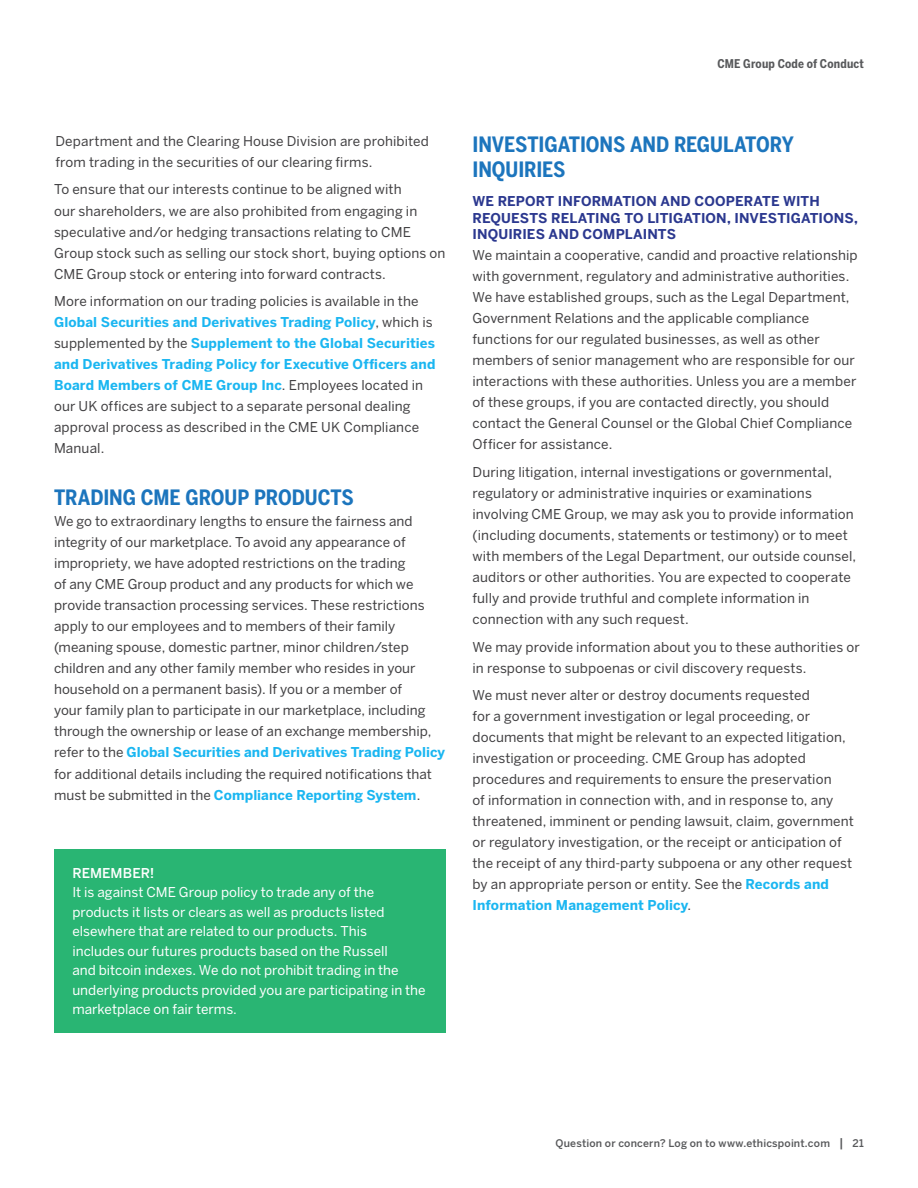
<style>
.page{position:relative;width:918px;height:1188px;background:#fff}
.page>*{position:absolute;margin:0;border:0;box-sizing:border-box;transform-origin:0 0}
.t1{font:700 21px/25.2px "Benton Sans Cond";letter-spacing:-.005em;color:#1c75bd}
.t2{font:13.5px/21px "Benton Sans";letter-spacing:.005em;color:#414042}
.t3{font:13.5px/19.5px "Benton Sans";color:#fff}
.t4{font:700 13.5px/16.2px "Benton Sans";letter-spacing:.005em;color:#2b388f}
.t5{font:500 13.5px "Benton Sans";color:#fff}
.t6{font:700 12px "Benton Sans Cond";letter-spacing:.015em;color:#58595b}
.t7{font:500 10.5px "Benton Sans";letter-spacing:.02em;color:#58595b}
.s1{font-weight:700;color:#1ab6f1}
.s2{font-size:12px}
</style>
<div class="page">
<div style="left:54px;top:849px;width:392px;height:183px;background:#29b573"></div>
<p class="t2" style="left:56px;top:130px;width:375px">Department and the Clearing House Division are prohibited from trading in the securities of our clearing firms.</p>
<p class="t2" style="left:54px;top:179px;width:393px">To ensure that our interests continue to be aligned with<br>our shareholders, we are also prohibited from engaging in speculative and/or hedging transactions relating to CME Group stock such as selling our stock short, buying options on CME Group stock or entering into forward contracts.</p>
<p class="t2" style="left:54px;top:291px;width:383px">More information on our trading policies is available in the <span class="s1">Global Securities and Derivatives Trading Policy</span>, which is supplemented by the <span class="s1">Supplement to the Global Securities and Derivatives Trading Policy for Executive Officers and Board Members of CME Group Inc</span>. Employees located in our UK offices are subject to a separate personal dealing approval process as described in the CME UK Compliance Manual.</p>
<h1 class="t1" style="left:54px;top:485px;width:301px">TRADING CME GROUP PRODUCTS</h1>
<p class="t2" style="left:54px;top:511px;width:393px">We go to extraordinary lengths to ensure the fairness and integrity of our marketplace. To avoid any appearance of impropriety, we have adopted restrictions on the trading<br>of any CME Group product and any products for which we provide transaction processing services. These restrictions apply to our employees and to members of their family (meaning spouse, domestic partner, minor children/step children and any other family member who resides in your household on a permanent basis). If you or a member of<br>your family plan to participate in our marketplace, including through the ownership or lease of an exchange membership, refer to the <span class="s1">Global Securities and Derivatives Trading Policy </span>for additional details including the required notifications that must be submitted in the <span class="s1">Compliance Reporting System</span>.</p>
<p class="t5" style="left:72px;top:865px;width:84px">REMEMBER!</p>
<p class="t3" style="left:72px;top:882px;width:355px">It is against CME Group policy to trade any of the products it lists or clears as well as products listed elsewhere that are related to our products. This<br>includes our futures products based on the Russell<br>and bitcoin indexes. We do not prohibit trading in the underlying products provided you are participating in the marketplace on fair terms.</p>
<p class="t6" style="left:717px;top:56px;width:148px">CME Group Code of Conduct</p>
<h1 class="t1" style="left:472px;top:131px;width:323px">INVESTIGATIONS AND REGULATORY<br>INQUIRIES</h1>
<p class="t4" style="left:472px;top:193px;width:387px">WE REPORT INFORMATION AND COOPERATE WITH<br>REQUESTS RELATING TO LITIGATION, INVESTIGATIONS,<br>INQUIRIES AND COMPLAINTS</p>
<p class="t2" style="left:472px;top:244px;width:387px">We maintain a cooperative, candid and proactive relationship with government, regulatory and administrative authorities.<br>We have established groups, such as the Legal Department, Government Relations and the applicable compliance functions for our regulated businesses, as well as other members of senior management who are responsible for our interactions with these authorities. Unless you are a member of these groups, if you are contacted directly, you should contact the General Counsel or the Global Chief Compliance Officer for assistance.</p>
<p class="t2" style="left:472px;top:461px;width:385px">During litigation, internal investigations or governmental, regulatory or administrative inquiries or examinations involving CME Group, we may ask you to provide information (including documents, statements or testimony) or to meet with members of the Legal Department, our outside counsel, auditors or other authorities. You are expected to cooperate fully and provide truthful and complete information in connection with any such request.</p>
<p class="t2" style="left:472px;top:636px;width:389px">We may provide information about you to these authorities or in response to subpoenas or civil discovery requests.</p>
<p class="t2" style="left:472px;top:685px;width:383px">We must never alter or destroy documents requested<br>for a government investigation or legal proceeding, or documents that might be relevant to an expected litigation, investigation or proceeding. CME Group has adopted procedures and requirements to ensure the preservation<br>of information in connection with, and in response to, any threatened, imminent or pending lawsuit, claim, government or regulatory investigation, or the receipt or anticipation of the receipt of any third-party subpoena or any other request by an appropriate person or entity. See the <span class="s1">Records and Information Management Policy</span>.</p>
<p class="t7" style="left:556px;top:1137px;width:310px">Question or concern? Log on to www.ethicspoint.com <span class="s2">|</span> 21</p>
</div>
